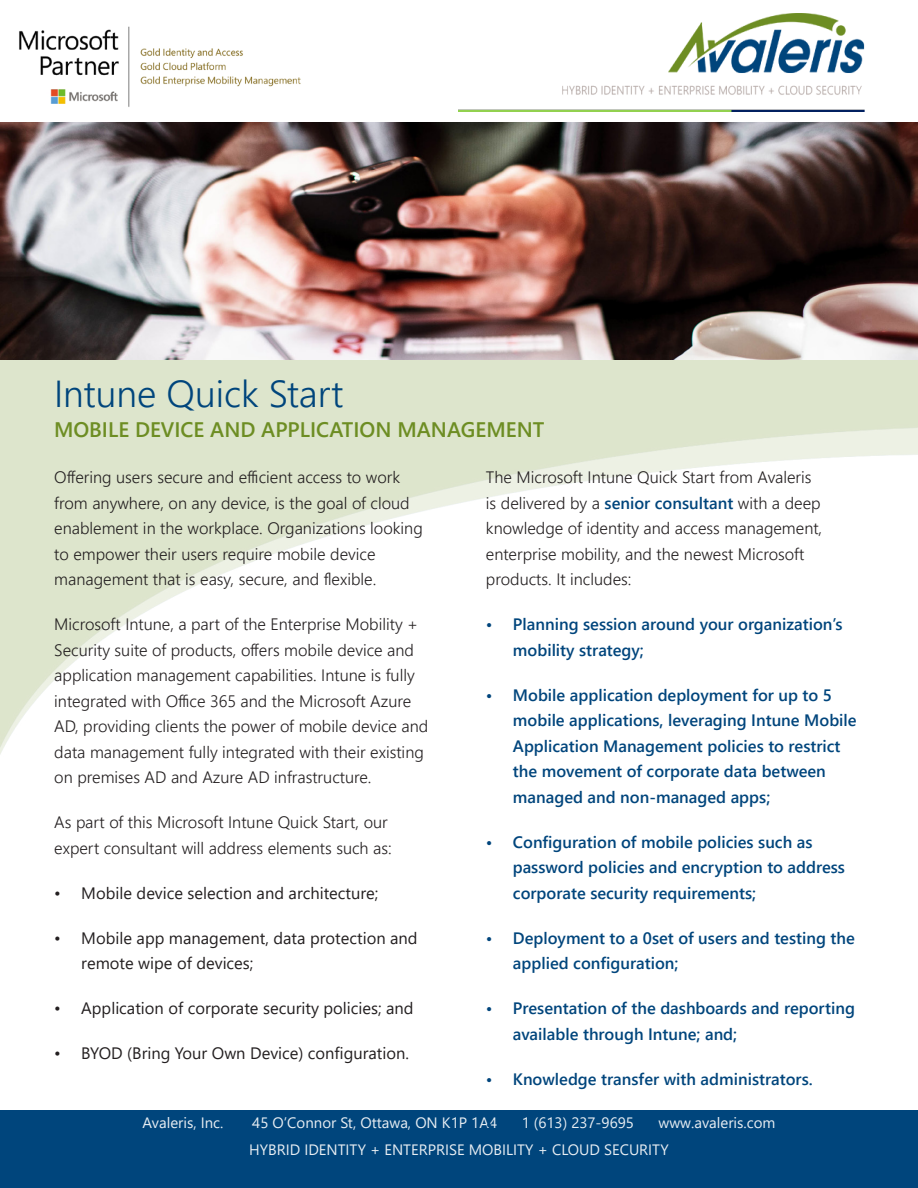
<style>
.page{position:relative;width:918px;height:1188px;background:#fff}
.page>*{position:absolute;margin:0;border:0;box-sizing:border-box;transform-origin:0 0}
.t1{font:300 37.5px "Segoe UI";color:#00457c}
.t2{font:600 21px "Segoe UI";color:#6d8d23}
.t3{font:300 16.5px/25.5px "Segoe UI";color:#231f20}
.t4{font:600 16.5px/25.5px "Segoe UI";color:#00457c}
.t5{font:16.5px/25.5px "Segoe UI";color:#231f20}
.t6{font:15px/27px "Segoe UI";color:#fff}
.s1{font-weight:600;color:#00457c}
</style>
<div class="page">
<div style="left:0;top:1110px;width:918px;height:78px;background:#00457c"></div>
<img style="left:459px;top:13px;width:406px;height:98px">
<img style="left:19px;top:26px;width:282px;height:81px">
<img style="left:0;top:122px;width:917px;height:238px">
<p class="t1" style="left:54px;top:364px;width:291px">Intune Quick Start</p>
<p class="t2" style="left:54px;top:413px;width:492px">MOBILE DEVICE AND APPLICATION MANAGEMENT</p>
<p class="t3" style="left:486px;top:464px;width:338px">The Microsoft Intune Quick Start from Avaleris is delivered by a <span class="s1">senior consultant</span> with a deep knowledge of identity and access management, enterprise mobility, and the newest Microsoft products. It includes:</p>
<p class="t4" style="left:513px;top:611px;width:331px;text-indent:-27px">• Planning session around your organization’s mobility strategy;</p>
<p class="t4" style="left:513px;top:682px;width:345px;text-indent:-27px">• Mobile application deployment for up to 5 mobile applications, leveraging Intune Mobile Application Management policies to restrict the movement of corporate data between managed and non-managed apps;</p>
<p class="t4" style="left:513px;top:829px;width:334px;text-indent:-27px">• Configuration of mobile policies such as password policies and encryption to address corporate security requirements;</p>
<p class="t4" style="left:513px;top:925px;width:343px;text-indent:-27px">• Deployment to a 0set of users and testing the applied configuration;</p>
<p class="t4" style="left:513px;top:995px;width:344px;text-indent:-27px">• Presentation of the dashboards and reporting available through Intune; and;</p>
<p class="t4" style="left:486px;top:1066px;width:328px">• Knowledge transfer with administrators.</p>
<p class="t4" style="left:486px;top:1111px;width:8px">•</p>
<p class="t3" style="left:54px;top:464px;width:370px">Offering users secure and efficient access to work from anywhere, on any device, is the goal of cloud enablement in the workplace. Organizations looking to empower their users require mobile device management that is easy, secure, and flexible.</p>
<p class="t3" style="left:54px;top:611px;width:376px">Microsoft Intune, a part of the Enterprise Mobility + Security suite of products, offers mobile device and application management capabilities. Intune is fully integrated with Office 365 and the Microsoft Azure AD, providing clients the power of mobile device and data management fully integrated with their existing on premises AD and Azure AD infrastructure.</p>
<p class="t3" style="left:54px;top:809px;width:339px">As part of this Microsoft Intune Quick Start, our expert consultant will address elements such as:</p>
<p class="t5" style="left:54px;top:880px;width:326px">• Mobile device selection and architecture;</p>
<p class="t5" style="left:81px;top:925px;width:338px;text-indent:-27px">• Mobile app management, data protection and remote wipe of devices;</p>
<p class="t5" style="left:54px;top:995px;width:361px">• Application of corporate security policies; and</p>
<p class="t5" style="left:54px;top:1040px;width:356px">• BYOD (Bring Your Own Device) configuration.</p>
<p class="t6" style="left:143px;top:1109px;width:82px">Avaleris, Inc.</p>
<p class="t6" style="left:252px;top:1109px;width:246px">45 O’Connor St, Ottawa, ON K1P 1A4</p>
<p class="t6" style="left:522px;top:1109px;width:114px">1 (613) 237-9695</p>
<p class="t6" style="left:249px;top:1109px;width:528px;text-indent:409px">www.avaleris.com<br>HYBRID IDENTITY + ENTERPRISE MOBILITY + CLOUD SECURITY</p>
</div>
